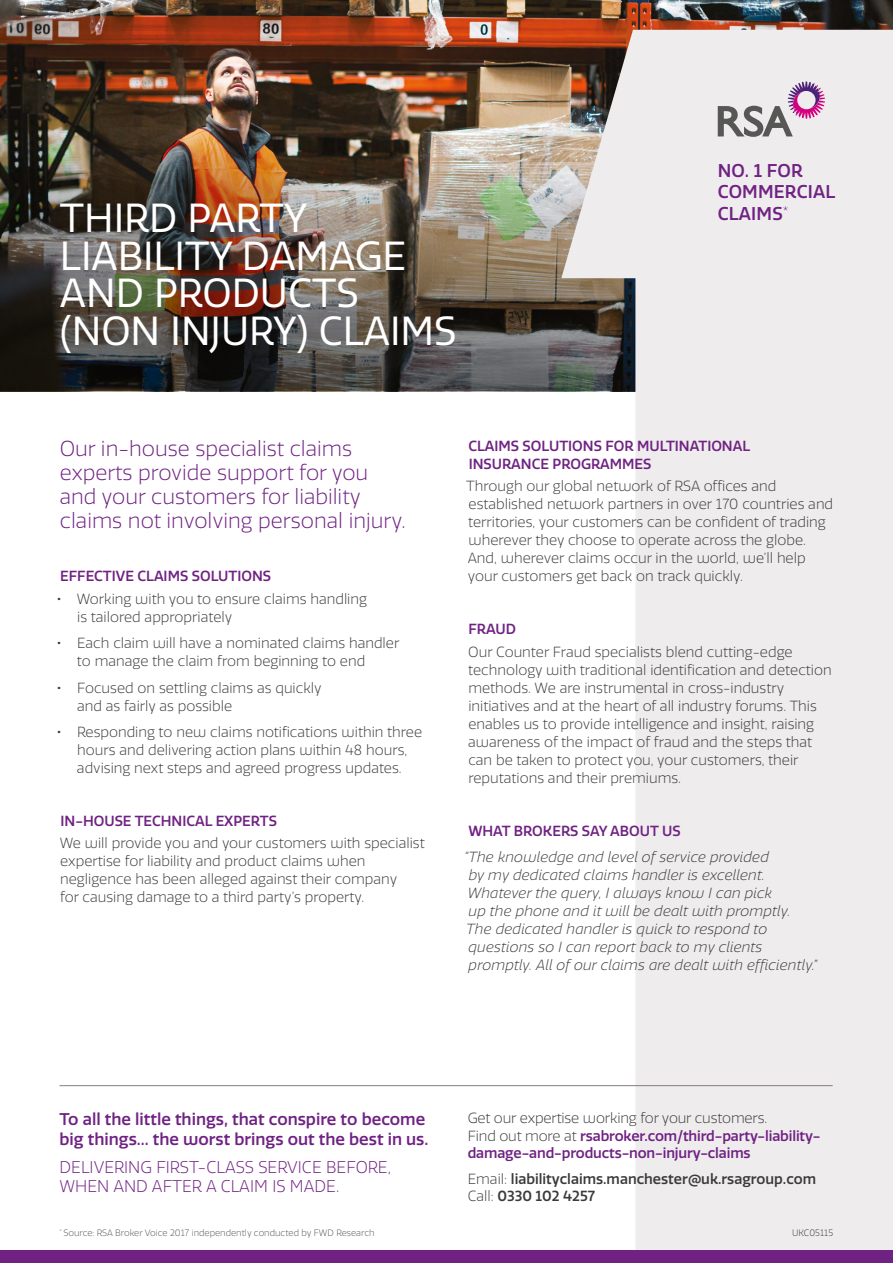
<style>
.page{position:relative;width:893px;height:1263px;background:#fff}
.page>*{position:absolute;margin:0;border:0;box-sizing:border-box;transform-origin:0 0}
.BODY_COPY{font:39.45px/37.5px "RSA Sans";color:#fff}
.INTRO_PARA{font:300 21px/24px "RSA Sans";color:#702283}
.t1{font:500 18px/21.3px "RSA Sans";letter-spacing:.01em;color:#702283}
.INTRO_PARA-2{font:500 16.5px/19.5px "RSA Sans";color:#702283}
.INTRO_PARA-3{font:300 16.5px/19.5px "RSA Sans";color:#702283}
.BODY_COPY-2{font:300 14.25px/18px "RSA Sans";color:#3b3b3a}
.t2{font:italic 300 14.25px/18px "RSA Sans";letter-spacing:.01em;color:#3b3b3a}
.INTRO_PARA-4{font:500 14.25px/17.2px "RSA Sans";letter-spacing:-.01em;color:#702283}
.SUB_HEADINGS{font:500 14.25px/18px "RSA Sans";color:#702283}
.INTRO_PARA-5{font:500 14.25px/17.2px "RSA Sans";color:#3b3b3a}
.INTRO_PARA-6{font:300 9px "RSA Sans";color:#575756}
.INTRO_PARA-7{font:300 9px "RSA Sans";color:#3b3b3a}
.s1{font-weight:500}
.s2{font-weight:300;color:#3b3b3a}
.s3{font-weight:300}
</style>
<div class="page">
<img style="left:0;top:0;width:893px;height:390px">
<svg style="left:561px;top:30px;width:332px;height:1220px;fill:#eeeced"></svg>
<div style="left:0;top:1250px;width:893px;height:13px;background:#702283"></div>
<svg style="left:718px;top:81px;width:107px;height:56px;background:#c8bac5"></svg>
<hr style="left:60px;top:1085px;width:773px;height:1px;background:#867f82">
<p class="BODY_COPY" style="left:60px;top:200px;width:398px">THIRD PARTY<br>LIABILITY DAMAGE<br>AND PRODUCTS (NON INJURY) CLAIMS</p>
<p class="t1" style="left:718px;top:160px;width:119px">NO. 1 FOR<br>COMMERCIAL<br>CLAIMS<sup>*</sup></p>
<p class="INTRO_PARA" style="left:60px;top:437px;width:348px">Our in-house specialist claims experts provide support for you and your customers for liability claims not involving personal injury.</p>
<p class="SUB_HEADINGS" style="left:60px;top:567px;width:212px">EFFECTIVE CLAIMS SOLUTIONS</p>
<p class="BODY_COPY-2" style="left:77px;top:590px;width:291px;text-indent:-20px"><span class="s1">•</span> Working with you to ensure claims handling is tailored appropriately</p>
<p class="BODY_COPY-2" style="left:77px;top:634px;width:324px;text-indent:-20px"><span class="s1">•</span> Each claim will have a nominated claims handler to manage the claim from beginning to end</p>
<p class="BODY_COPY-2" style="left:77px;top:679px;width:246px;text-indent:-20px"><span class="s1">•</span> Focused on settling claims as quickly and as fairly as possible</p>
<p class="BODY_COPY-2" style="left:57px;top:723px;width:367px;text-align:center"><span class="s1">•</span> Responding to new claims notifications within three hours and delivering action plans within 48 hours, advising next steps and agreed progress updates.</p>
<p class="SUB_HEADINGS" style="left:60px;top:812px;width:218px">IN-HOUSE TECHNICAL EXPERTS</p>
<p class="BODY_COPY-2" style="left:60px;top:834px;width:366px">We will provide you and your customers with specialist expertise for liability and product claims when negligence has been alleged against their company<br>for causing damage to a third party’s property.</p>
<p class="SUB_HEADINGS" style="left:468px;top:437px;width:283px">CLAIMS SOLUTIONS FOR MULTINATIONAL<br>INSURANCE PROGRAMMES</p>
<p class="BODY_COPY-2" style="left:466px;top:477px;width:368px">Through our global network of RSA offices and established network partners in over 170 countries and territories, your customers can be confident of trading wherever they choose to operate across the globe.<br>And, wherever claims occur in the world, we’ll help your customers get back on track quickly.</p>
<p class="SUB_HEADINGS" style="left:469px;top:620px;width:49px">FRAUD</p>
<p class="BODY_COPY-2" style="left:468px;top:643px;width:365px">Our Counter Fraud specialists blend cutting-edge technology with traditional identification and detection methods. We are instrumental in cross-industry initiatives and at the heart of all industry forums. This enables us to provide intelligence and insight, raising awareness of the impact of fraud and the steps that can be taken to protect you, your customers, their reputations and their premiums.</p>
<p class="SUB_HEADINGS" style="left:468px;top:822px;width:214px">WHAT BROKERS SAY ABOUT US</p>
<p class="t2" style="left:464px;top:848px;width:355px">“The knowledge and level of service provided<br>by my dedicated claims handler is excellent.<br>Whatever the query, I always know I can pick<br>up the phone and it will be dealt with promptly.<br>The dedicated handler is quick to respond to questions so I can report back to my clients promptly. All of our claims are dealt with efficiently.”</p>
<p class="INTRO_PARA-2" style="left:60px;top:1109px;width:370px">To all the little things, that conspire to become big things... the worst brings out the best in us.</p>
<p class="INTRO_PARA-3" style="left:60px;top:1157px;width:333px">DELIVERING FIRST-CLASS SERVICE BEFORE,<br>WHEN AND AFTER A CLAIM IS MADE.</p>
<p class="INTRO_PARA-6" style="left:60px;top:1227px;width:317px"><sup>*</sup> Source: RSA Broker Voice 2017 independently conducted by FWD Research</p>
<p class="INTRO_PARA-4" style="left:468px;top:1110px;width:354px"><span class="s2">Get our expertise working for your customers.<br>Find out more at</span> rsabroker.com/third-party-liability&shy;damage-and-products-non-injury-claims</p>
<p class="INTRO_PARA-5" style="left:468px;top:1170px;width:350px"><span class="s3">Email:</span> liabilityclaims.manchester@uk.rsagroup.com<br><span class="s3">Call:</span> 0330 102 4257</p>
<p class="INTRO_PARA-7" style="left:792px;top:1227px;width:43px">UKC05115</p>
</div>
